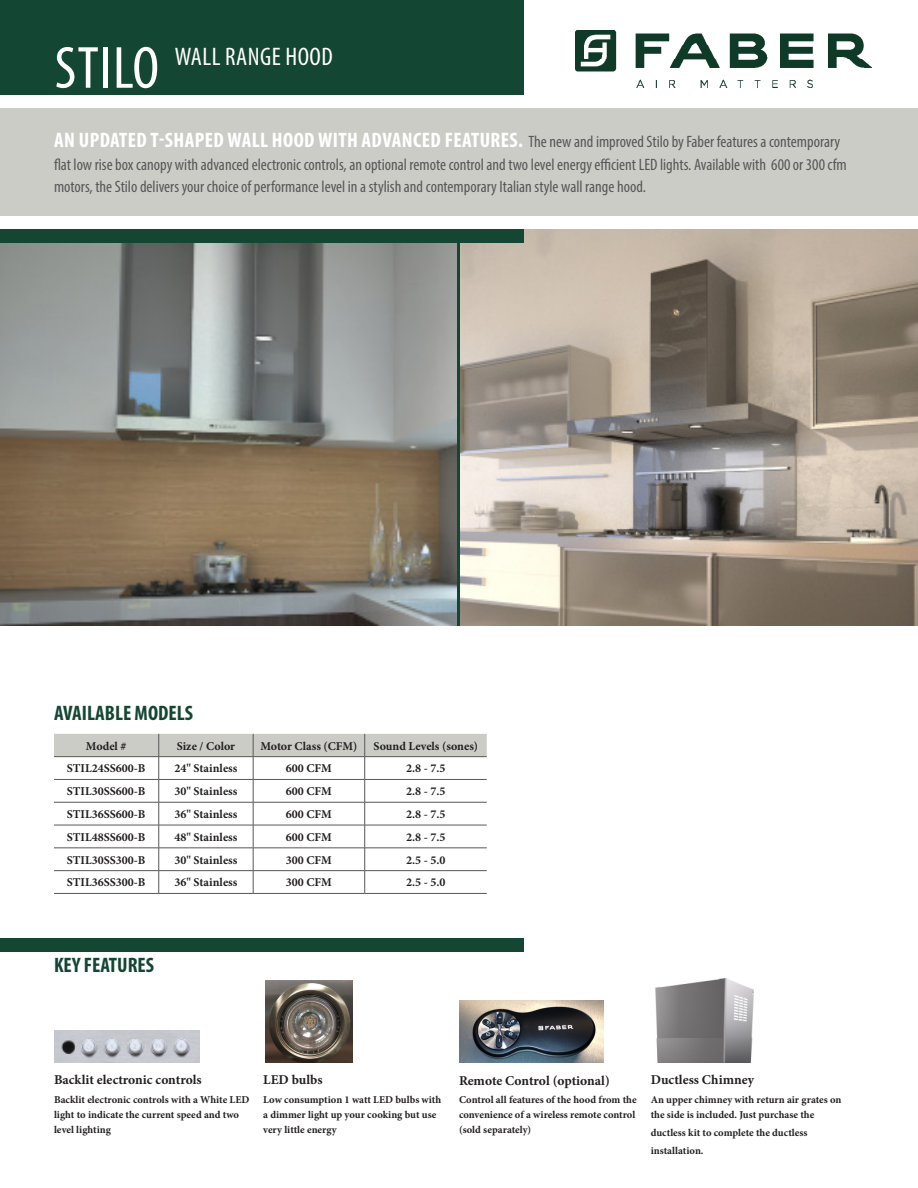
<style>
.page{position:relative;width:918px;height:1188px;background:#fff}
.page>*{position:absolute;margin:0;border:0;box-sizing:border-box;transform-origin:0 0}
.t1{font:condensed 60px "Myriad Pro";letter-spacing:.02em;color:#fff}
.t2{font:condensed 25.5px "Myriad Pro";letter-spacing:.02em;color:#fff}
.t3{font:700 condensed 21px "Myriad Pro";color:#144634}
.t4{font:condensed 16.5px/22.5px "Myriad Pro";color:#575757}
.t5{font:700 13.5px "Minion Pro";color:#231f20}
.t6{font:700 12px "Minion Pro";color:#231f20}
.t7{font:700 10.5px/15px "Minion Pro";color:#231f20}
.s1{font-weight:700;font-size:21px;color:#fff}
</style>
<div class="page">
<img style="left:0;top:243px;width:458px;height:382px">
<img style="left:55px;top:1030px;width:145px;height:33px">
<img style="left:459px;top:1001px;width:145px;height:62px">
<svg style="left:460px;top:230px;width:458px;height:395px;background:#a69a8e"></svg>
<div style="left:0;top:0;width:524px;height:94px;background:#144634"></div>
<div style="left:0;top:230px;width:524px;height:13px;background:#144634"></div>
<div style="left:0;top:108px;width:918px;height:108px;background:#ccccc7"></div>
<div style="left:0;top:939px;width:524px;height:13px;background:#144634"></div>
<svg style="left:54px;top:734px;width:433px;height:159px"></svg>
<hr style="left:54px;top:893px;width:105px;height:1px;background:#575757">
<hr style="left:159px;top:893px;width:94px;height:1px;background:#575757">
<hr style="left:253px;top:893px;width:112px;height:1px;background:#575757">
<hr style="left:365px;top:893px;width:122px;height:1px;background:#575757">
<img style="left:576px;top:30px;width:296px;height:58px">
<img style="left:265px;top:981px;width:88px;height:82px">
<img style="left:655px;top:978px;width:99px;height:85px">
<hr style="left:458px;top:243px;width:2px;height:382px;background:#144634">
<p class="t1" style="left:55px;top:32px;width:106px">STILO</p>
<p class="t2" style="left:175px;top:41px;width:159px">WALL RANGE HOOD</p>
<p class="t4" style="left:54px;top:130px;width:794px"><span class="s1">AN UPDATED T-SHAPED WALL HOOD WITH ADVANCED FEATURES.</span> The new and improved Stilo by Faber features a contemporary flat low rise box canopy with advanced electronic controls, an optional remote control and two level energy efficient LED lights. Available with 600 or 300 cfm motors, the Stilo delivers your choice of performance level in a stylish and contemporary Italian style wall range hood.</p>
<p class="t3" style="left:54px;top:700px;width:140px">AVAILABLE MODELS</p>
<p class="t6" style="left:86px;top:737px;width:42px">Model #</p>
<p class="t6" style="left:177px;top:737px;width:60px">Size / Color</p>
<p class="t6" style="left:260px;top:737px;width:99px">Motor Class (CFM)</p>
<p class="t6" style="left:374px;top:737px;width:106px">Sound Levels (sones)</p>
<p class="t6" style="left:67px;top:760px;width:80px">STIL24SS600-B</p>
<p class="t6" style="left:174px;top:760px;width:64px">24" Stainless</p>
<p class="t6" style="left:286px;top:760px;width:48px">600 CFM</p>
<p class="t6" style="left:406px;top:760px;width:41px">2.8 - 7.5</p>
<p class="t6" style="left:67px;top:783px;width:80px">STIL30SS600-B</p>
<p class="t6" style="left:174px;top:783px;width:64px">30" Stainless</p>
<p class="t6" style="left:286px;top:783px;width:48px">600 CFM</p>
<p class="t6" style="left:406px;top:783px;width:41px">2.8 - 7.5</p>
<p class="t6" style="left:67px;top:806px;width:80px">STIL36SS600-B</p>
<p class="t6" style="left:174px;top:806px;width:64px">36" Stainless</p>
<p class="t6" style="left:286px;top:806px;width:48px">600 CFM</p>
<p class="t6" style="left:406px;top:806px;width:41px">2.8 - 7.5</p>
<p class="t6" style="left:67px;top:829px;width:80px">STIL48SS600-B</p>
<p class="t6" style="left:174px;top:829px;width:64px">48" Stainless</p>
<p class="t6" style="left:286px;top:829px;width:48px">600 CFM</p>
<p class="t6" style="left:406px;top:829px;width:41px">2.8 - 7.5</p>
<p class="t6" style="left:67px;top:851px;width:80px">STIL30SS300-B</p>
<p class="t6" style="left:174px;top:851px;width:64px">30" Stainless</p>
<p class="t6" style="left:286px;top:851px;width:48px">300 CFM</p>
<p class="t6" style="left:406px;top:851px;width:41px">2.5 - 5.0</p>
<p class="t6" style="left:67px;top:874px;width:80px">STIL36SS300-B</p>
<p class="t6" style="left:174px;top:874px;width:64px">36" Stainless</p>
<p class="t6" style="left:286px;top:874px;width:48px">300 CFM</p>
<p class="t6" style="left:406px;top:874px;width:41px">2.5 - 5.0</p>
<p class="t3" style="left:54px;top:952px;width:102px">KEY FEATURES</p>
<p class="t5" style="left:54px;top:1071px;width:149px">Backlit electronic controls</p>
<p class="t7" style="left:54px;top:1092px;width:197px">Backlit electronic controls with a White LED light to indicate the current speed and two level lighting</p>
<p class="t5" style="left:263px;top:1071px;width:61px">LED bulbs</p>
<p class="t7" style="left:263px;top:1092px;width:180px">Low consumption 1 watt LED bulbs with a dimmer light up your cooking but use very little energy</p>
<p class="t5" style="left:459px;top:1071px;width:152px">Remote Control (optional)</p>
<p class="t7" style="left:459px;top:1092px;width:179px">Control all features of the hood from the convenience of a wireless remote control (sold separately)</p>
<p class="t5" style="left:651px;top:1071px;width:105px">Ductless Chimney</p>
<p class="t7" style="left:651px;top:1092px;width:192px">An upper chimney with return air grates on the side is included. Just purchase the</p>
<p class="t7" style="left:651px;top:1125px;width:158px">ductless kit to complete the ductless</p>
<p class="t7" style="left:651px;top:1143px;width:54px">installation.</p>
</div>
